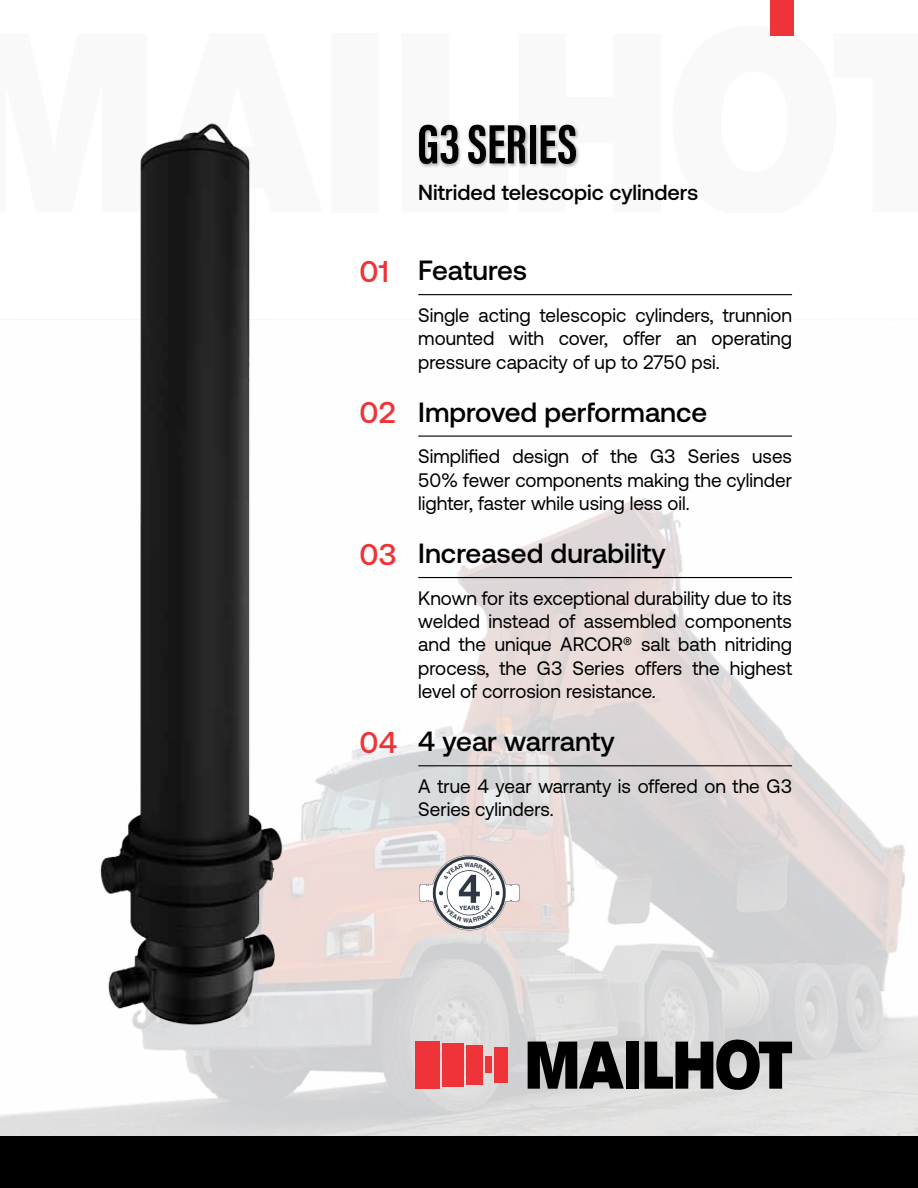
<style>
.page{position:relative;width:918px;height:1188px;background:#fff}
.page>*{position:absolute;margin:0;border:0;box-sizing:border-box;transform-origin:0 0}
.t1{font:700 57px "Acumin Pro Extra Cond";color:#000}
.t2{font:500 27.75px "Aeonik";color:#000}
.t3{font:500 21.75px "Aeonik";color:#000}
.t4{font:19.5px/23.4px "Aeonik";color:#000;text-align:justify}
.s1{font-size:30px;color:#ee3438}
</style>
<div class="page">
<img style="left:0;top:435px;width:918px;height:702px">
<div style="left:331px;top:33px;width:48px;height:179px;background:#f9f9f9"></div>
<hr style="left:418px;top:294px;width:374px;height:1px;background:#000">
<hr style="left:418px;top:436px;width:374px;height:1px;background:#000">
<hr style="left:418px;top:577px;width:374px;height:1px;background:#000">
<hr style="left:418px;top:765px;width:374px;height:1px;background:#000">
<div style="left:416px;top:1042px;width:24px;height:47px;background:#ee3438"></div>
<div style="left:442px;top:1043px;width:22px;height:44px;background:#ee3438"></div>
<div style="left:466px;top:1045px;width:16px;height:40px;background:#ee3438"></div>
<div style="left:485px;top:1056px;width:6px;height:17px;background:#ee3438"></div>
<div style="left:494px;top:1047px;width:14px;height:35px;background:#ee3438"></div>
<svg style="left:645px;top:1039px;width:147px;height:52px;background:#5d5d5e"></svg>
<div style="left:626px;top:1042px;width:13px;height:47px;background:#000"></div>
<svg style="left:528px;top:1042px;width:96px;height:47px;background:#434344"></svg>
<div style="left:770px;top:0;width:24px;height:36px;background:#ee3438"></div>
<div style="left:0;top:1137px;width:918px;height:51px;background:#000"></div>
<div style="left:418px;top:123px;width:163px;height:46px;background:#6d6e71;opacity:.6"></div>
<img style="left:74px;top:123px;width:238px;height:907px">
<svg style="left:443px;top:801px;width:52px;height:19px"></svg>
<svg style="left:419px;top:855px;width:101px;height:75px"></svg>
<h1 class="t1" style="left:417px;top:109px;width:161px">G3 SERIES</h1>
<p class="t3" style="left:418px;top:180px;width:282px">Nitrided telescopic cylinders</p>
<h2 class="t2" style="left:360px;top:255px;width:169px"><span class="s1">01</span> Features</h2>
<p class="t4" style="left:418px;top:303px;width:375px">Single acting telescopic cylinders, trunnion mounted with cover, offer an operating pressure capacity of up to 2750 psi.</p>
<h2 class="t2" style="left:360px;top:397px;width:349px"><span class="s1">02</span> Improved performance</h2>
<p class="t4" style="left:418px;top:445px;width:375px">Simplified design of the G3 Series uses 50% fewer components making the cylinder lighter, faster while using less oil.</p>
<h2 class="t2" style="left:360px;top:538px;width:308px"><span class="s1">03</span> Increased durability</h2>
<p class="t4" style="left:418px;top:586px;width:375px">Known for its exceptional durability due to its welded instead of assembled components and the unique ARCOR® salt bath nitriding process, the G3 Series offers the highest level of corrosion resistance.</p>
<h2 class="t2" style="left:360px;top:726px;width:257px"><span class="s1">04</span> 4 year warranty</h2>
<p class="t4" style="left:418px;top:774px;width:375px">A true 4 year warranty is offered on the G3<br>Series cylinders.</p>
</div>
